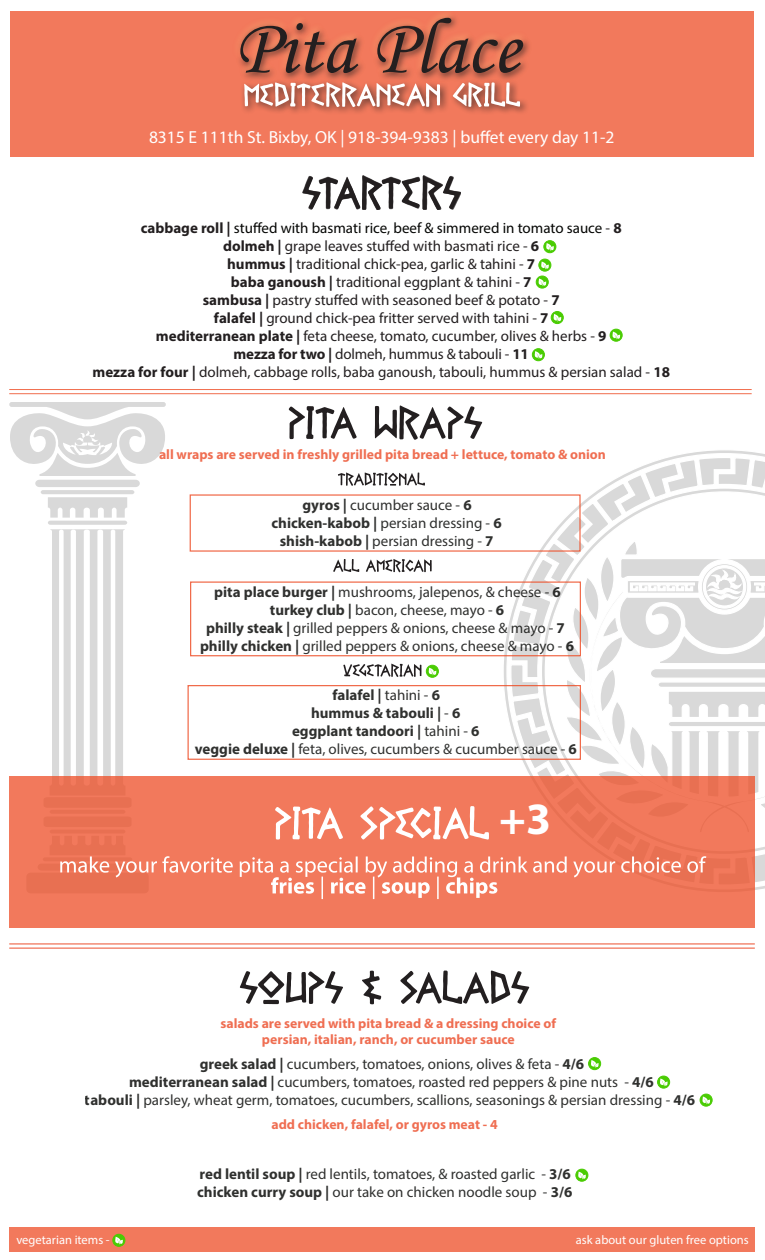
<style>
.page{position:relative;width:765px;height:1260px;background:#fff}
.page>*{position:absolute;margin:0;border:0;box-sizing:border-box;transform-origin:0 0}
.t1{font:700 45px "Myriad Pro";color:#fff}
.t2{font:17.5px "Myriad Pro";color:#fff}
.t3{font:15px/18px "Myriad Pro";color:#040503;text-align:center}
.t4{font:15px "Myriad Pro";color:#231f20}
.t5{font:700 15px/18px "Myriad Pro";color:#040503;text-align:center}
.t6{font:700 13.75px/16.5px "Myriad Pro";color:#ec502e;text-align:center}
.t7{font:12.5px "Myriad Pro";color:#fff}
.s1{font-weight:700;color:#231f20}
.s2{color:#231f20}
.s3{font-weight:700}
.s4{font-weight:400}
</style>
<div class="page">
<div style="left:10px;top:11px;width:744px;height:146px;background:#f2795c"></div>
<hr style="left:9px;top:389px;width:743px;height:1px;background:#ee4d26">
<hr style="left:9px;top:393px;width:743px;height:1px;background:#ee4d26">
<hr style="left:9px;top:944px;width:746px;height:1px;background:#ec502e">
<hr style="left:9px;top:948px;width:746px;height:1px;background:#ec502e">
<div style="left:10px;top:776px;width:745px;height:152px;background:#f2795c"></div>
<div style="left:9px;top:1227px;width:746px;height:24px;background:#f2795c"></div>
<div style="left:589px;top:1058px;width:12px;height:12px;background:#4acc03;border-radius:50%"></div>
<div style="left:588px;top:1057px;width:13px;height:13px;border:1px solid #4acc03;border-radius:50%"></div>
<svg style="left:591px;top:1060px;width:8px;height:8px"></svg>
<div style="left:240px;top:79px;width:289px;height:37px;background:#231f20;opacity:.75"></div>
<svg style="left:244px;top:83px;width:276px;height:24px;background:#d89b8c"></svg>
<svg style="left:532px;top:349px;width:12px;height:12px"></svg>
<div style="left:532px;top:348px;width:13px;height:13px;border:1px solid #4acc03;border-radius:50%"></div>
<svg style="left:535px;top:351px;width:7px;height:8px"></svg>
<div style="left:610px;top:329px;width:12px;height:12px;background:#4acc03;border-radius:50%"></div>
<div style="left:610px;top:329px;width:13px;height:13px;border:1px solid #4acc03;border-radius:50%"></div>
<svg style="left:612px;top:332px;width:8px;height:7px"></svg>
<svg style="left:536px;top:276px;width:12px;height:12px"></svg>
<div style="left:536px;top:276px;width:13px;height:12px;border:1px solid #4acc03;border-radius:50%"></div>
<svg style="left:539px;top:278px;width:7px;height:8px"></svg>
<div style="left:539px;top:259px;width:12px;height:12px;border:1px solid #4acc03;border-radius:50%"></div>
<svg style="left:541px;top:262px;width:8px;height:7px"></svg>
<div style="left:544px;top:241px;width:12px;height:12px;background:#4acc03;border-radius:50%"></div>
<div style="left:544px;top:240px;width:12px;height:13px;border:1px solid #4acc03;border-radius:50%"></div>
<svg style="left:546px;top:243px;width:8px;height:8px"></svg>
<svg style="left:551px;top:312px;width:12px;height:12px"></svg>
<div style="left:551px;top:311px;width:13px;height:13px;border:1px solid #4acc03;border-radius:50%"></div>
<svg style="left:554px;top:314px;width:7px;height:8px"></svg>
<svg style="left:576px;top:1169px;width:12px;height:12px"></svg>
<div style="left:576px;top:1169px;width:12px;height:13px;border:1px solid #4acc03;border-radius:50%"></div>
<svg style="left:578px;top:1172px;width:8px;height:7px"></svg>
<div style="left:658px;top:1076px;width:12px;height:12px;background:#4acc03;border-radius:50%"></div>
<div style="left:657px;top:1076px;width:13px;height:12px;border:1px solid #4acc03;border-radius:50%"></div>
<svg style="left:660px;top:1079px;width:8px;height:7px"></svg>
<div style="left:700px;top:1094px;width:12px;height:12px;background:#4acc03;border-radius:50%"></div>
<div style="left:700px;top:1094px;width:12px;height:12px;border:1px solid #4acc03;border-radius:50%"></div>
<svg style="left:702px;top:1097px;width:8px;height:7px"></svg>
<div style="left:113px;top:1234px;width:12px;height:12px;background:#4acc03;border-radius:50%"></div>
<div style="left:113px;top:1234px;width:12px;height:13px;border:1px solid #4acc03;border-radius:50%"></div>
<svg style="left:115px;top:1237px;width:8px;height:7px"></svg>
<div style="left:231px;top:8px;width:298px;height:70px;background:#fff;opacity:.75"></div>
<div style="left:235px;top:13px;width:298px;height:70px;background:#231f20;opacity:.75"></div>
<svg style="left:240px;top:18px;width:283px;height:55px"></svg>
<svg style="left:303px;top:176px;width:158px;height:34px"></svg>
<svg style="left:240px;top:970px;width:289px;height:34px"></svg>
<svg style="left:9px;top:402px;width:756px;height:497px"></svg>
<p class="t2" style="left:149px;top:127px;width:467px">8315 E 111th St. Bixby, OK | 918-394-9383 | buffet every day 11-2</p>
<p class="t3" style="left:141px;top:219px;width:483px"><span class="s1">cabbage roll |</span> stuffed with basmati rice, beef &amp; simmered in tomato sauce <span class="s2">-</span> <span class="s1">8</span></p>
<p class="t4" style="left:223px;top:237px;width:317px"><span class="s3">dolmeh |</span> grape leaves stuffed with basmati rice - <span class="s3">6</span></p>
<p class="t4" style="left:227px;top:255px;width:310px"><span class="s3">hummus |</span> traditional chick-pea, garlic &amp; tahini - <span class="s3">7</span></p>
<p class="t4" style="left:231px;top:273px;width:302px"><span class="s3">baba ganoush |</span> traditional eggplant &amp; tahini - <span class="s3">7</span></p>
<p class="t4" style="left:203px;top:291px;width:358px"><span class="s3">sambusa |</span> pastry stuffed with seasoned beef &amp; potato - <span class="s3">7</span></p>
<p class="t4" style="left:214px;top:309px;width:336px"><span class="s3">falafel |</span> ground chick-pea fritter served with tahini - <span class="s3">7</span></p>
<p class="t4" style="left:156px;top:327px;width:452px"><span class="s3">mediterranean plate |</span> feta cheese, tomato, cucumber, olives &amp; herbs - <span class="s3">9</span></p>
<p class="t4" style="left:234px;top:345px;width:297px"><span class="s3">mezza for two |</span> dolmeh, hummus &amp; tabouli - <span class="s3">11</span></p>
<p class="t4" style="left:92px;top:363px;width:579px"><span class="s3">mezza for four |</span> dolmeh, cabbage rolls, baba ganoush, tabouli, hummus &amp; persian salad - <span class="s3">18</span></p>
<p class="t6" style="left:159px;top:446px;width:448px">all wraps are served in freshly grilled pita bread + lettuce, tomato &amp; onion</p>
<p class="t3" style="left:272px;top:495px;width:232px"><span class="s3">gyros |</span> cucumber sauce - <span class="s3">6 chicken-kabob |</span> persian dressing - <span class="s3">6 shish-kabob |</span> persian dressing - <span class="s3">7</span></p>
<p class="t3" style="left:200px;top:583px;width:375px"><span class="s3">pita place burger |</span> mushrooms, jalepenos, &amp; cheese - <span class="s3">6 turkey club |</span> bacon, cheese, mayo - <span class="s3">6<br>philly steak |</span> grilled peppers &amp; onions, cheese &amp; mayo - <span class="s3">7 philly chicken |</span> grilled peppers &amp; onions, cheese &amp; mayo - <span class="s3">6</span></p>
<p class="t5" style="left:195px;top:686px;width:384px">falafel | <span class="s4">tahini -</span> 6<br>hummus &amp; tabouli | <span class="s4">-</span> 6<br>eggplant tandoori | <span class="s4">tahini -</span> 6<br>veggie deluxe | <span class="s4">feta, olives, cucumbers &amp; cucumber sauce -</span> 6</p>
<p class="t1" style="left:499px;top:789px;width:53px">+3</p>
<p class="t6" style="left:221px;top:1015px;width:337px">salads are served with pita bread &amp; a dressing choice of persian, italian, ranch, or cucumber sauce</p>
<p class="t3" style="left:85px;top:1055px;width:612px"><span class="s3">greek salad |</span> cucumbers, tomatoes, onions, olives &amp; feta - <span class="s3">4/6<br>mediterranean salad |</span> cucumbers, tomatoes, roasted red peppers &amp; pine nuts - <span class="s3">4/6<br>tabouli |</span> parsley, wheat germ, tomatoes, cucumbers, scallions, seasonings &amp; persian dressing - <span class="s3">4/6</span></p>
<p class="t6" style="left:271px;top:1115px;width:228px">add chicken, falafel, or gyros meat - 4</p>
<p class="t3" style="left:197px;top:1165px;width:377px;text-align:left"><span class="s3">red lentil soup |</span> red lentils, tomatoes, &amp; roasted garlic - <span class="s3">3/6 chicken curry soup |</span> our take on chicken noodle soup - <span class="s3">3/6</span></p>
<p class="t7" style="left:16px;top:1232px;width:95px">vegetarian items -</p>
<p class="t7" style="left:576px;top:1232px;width:174px">ask about our gluten free options</p>
</div>
